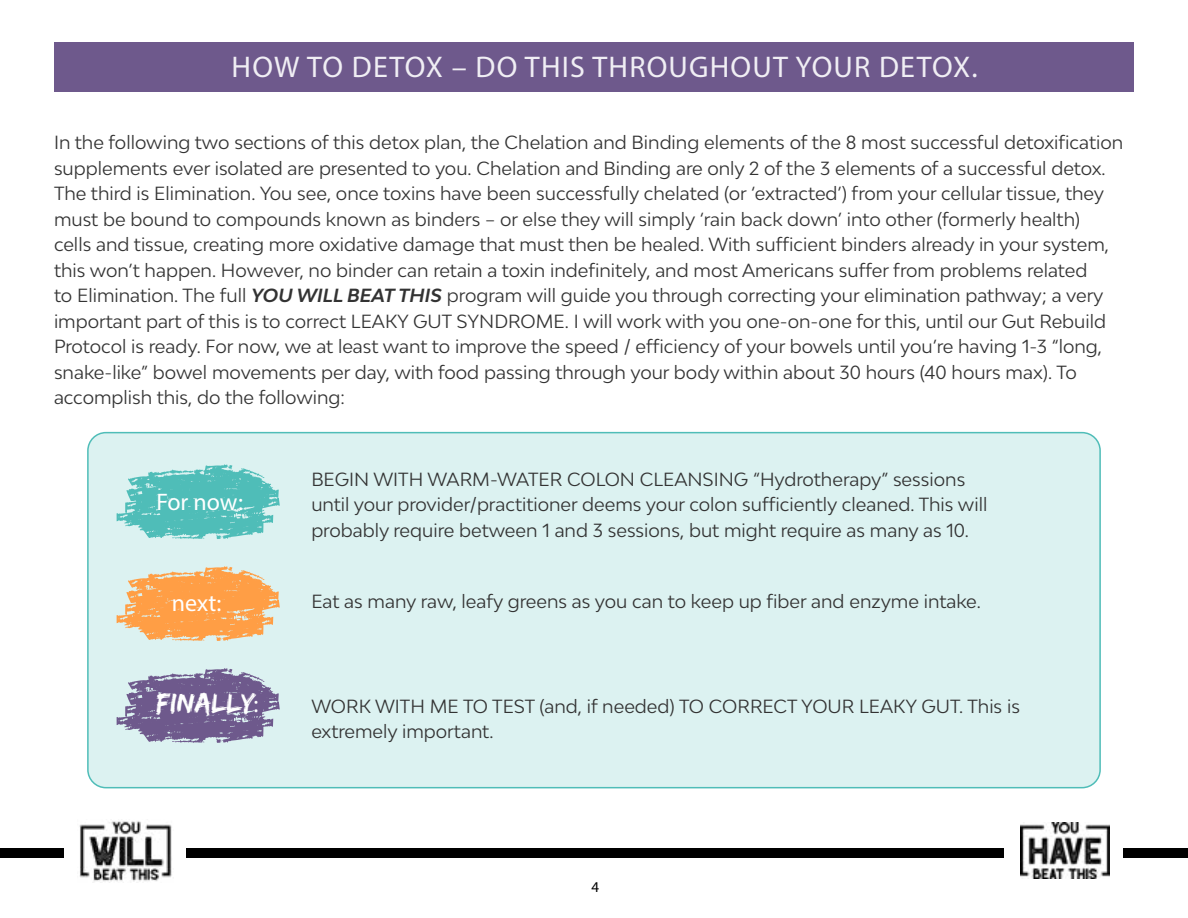
<style>
.page{position:relative;width:1188px;height:918px;background:#fff}
.page>*{position:absolute;margin:0;border:0;box-sizing:border-box;transform-origin:0 0}
.t1{font:30px "Myriad Pro";letter-spacing:.04em;color:#f0eef4}
.t2{font:24px "Myriad Pro";color:#fff}
.t3{font:24px "Edo";color:#fff}
.t4{font:18px/25.5px "Bw Modelica";color:#333}
.t5{font:15px "Myriad Pro";color:#000}
.s1{font-weight:700;font-style:italic}
.s2{font-family:"Myriad Pro"}
</style>
<div class="page">
<div style="left:187px;top:849px;width:817px;height:9px;background:#000"></div>
<div style="left:0;top:849px;width:64px;height:9px;background:#000"></div>
<div style="left:1123px;top:849px;width:65px;height:9px;background:#000"></div>
<img style="left:79px;top:821px;width:93px;height:62px">
<img style="left:1020px;top:822px;width:89px;height:57px">
<div style="left:88px;top:433px;width:1012px;height:355px;background:#dcf2f1;border-radius:18px"></div>
<div style="left:87px;top:432px;width:1014px;height:356px;border:2px solid #4fbdb8;border-radius:18px"></div>
<div style="left:54px;top:43px;width:1080px;height:49px;background:#6e598c"></div>
<svg style="left:117px;top:464px;width:163px;height:75px"></svg>
<svg style="left:117px;top:566px;width:163px;height:75px"></svg>
<svg style="left:117px;top:668px;width:163px;height:75px"></svg>
<h1 class="t1" style="left:232px;top:49px;width:747px">HOW TO DETOX – DO THIS THROUGHOUT YOUR DETOX.</h1>
<p class="t4" style="left:54px;top:130px;width:1071px">In the following two sections of this detox plan, the Chelation and Binding elements of the 8 most successful detoxification supplements ever isolated are presented to you. Chelation and Binding are only 2 of the 3 elements of a successful detox.<br>The third is Elimination. You see, once toxins have been successfully chelated (or ‘extracted’) from your cellular tissue, they must be bound to compounds known as binders – or else they will simply ‘rain back down’ into other (formerly health(<br>cells and tissue, creating more oxidative damage that must then be healed. With sufficient binders already in your system, this won t’ happen. However, no binder can retain a toxin indefinitely, and most Americans suffer from problems related<br>to Elimination. The full <span class="s1">YOU WILL BEAT THIS</span> program will guide you through correcting your elimination pathway a; very important part of this is to correct LEAKY GUT SYNDROME I. will work with you one-on-one for this, until our Gut Rebuild Protocol is ready. For now, we at least want to improve the speed / efficiency of your bowels until you r e’ having 1-3 “long, snake-like” bowel movements per day, with food passing through your body within about 30 hours (40 hours max .) To accomplish this, do the following:</p>
<h2 class="t2" style="left:156px;top:488px;width:88px">For now:</h2>
<h2 class="t2" style="left:172px;top:588px;width:51px">next:</h2>
<h2 class="t3" style="left:156px;top:691px;width:104px">finally<span class="s2">:</span></h2>
<p class="t4" style="left:311px;top:466px;width:678px">BEGIN WITH WARM-WATER COLON CLEANSING “Hydrotherapy” sessions until your provider/practitioner deems your colon sufficiently cleaned. This will probably require between 1 and 3 sessions, but might require as many as 10.</p>
<p class="t4" style="left:311px;top:588px;width:671px">Eat as many raw, leafy greens as you can to keep up fiber and enzyme intake.</p>
<p class="t4" style="left:311px;top:693px;width:710px">WORK WITH ME TO TEST (and if, needed) TO CORRECT YOUR LEAKY GUT. This is extremely important.</p>
<p class="t5" style="left:592px;top:877px;width:9px">4</p>
</div>
